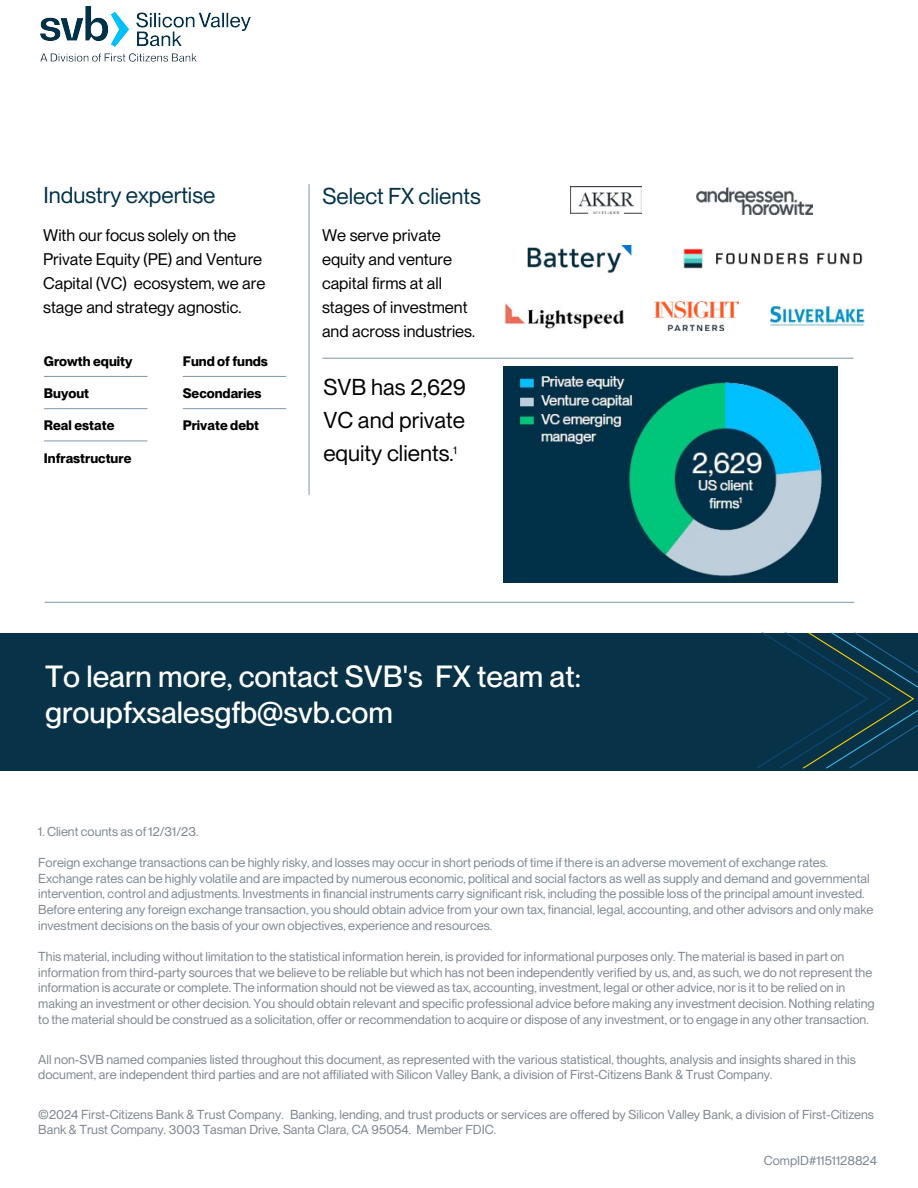
<style>
.page{position:relative;width:918px;height:1188px;background:#fff}
.page>*{position:absolute;margin:0;border:0;box-sizing:border-box;transform-origin:0 0}
.t1{font:500 30px/36px "SVB Neue Montreal";color:#fff}
.t2{font:22.5px/33px "SVB Neue Montreal";color:#000;text-align:justify}
.t3{font:22.5px "SVB Neue Montreal";color:#003149}
.t4{font:16.5px/24px "SVB Neue Montreal";color:#000}
.t5{font:700 13.5px "SVB Neue Montreal";color:#000}
.t6{font:12.75px/15.6px "SVB Neue Montreal";color:#7f8791}
</style>
<div class="page">
<div style="left:0;top:633px;width:918px;height:137px;background:#083248"></div>
<svg style="left:757px;top:633px;width:161px;height:135px"></svg>
<hr style="left:309px;top:184px;width:1px;height:311px;background:#7d96aa">
<hr style="left:44px;top:376px;width:103px;height:1px;background:#7d96aa">
<hr style="left:44px;top:408px;width:103px;height:1px;background:#7d96aa">
<hr style="left:44px;top:441px;width:103px;height:1px;background:#7d96aa">
<hr style="left:183px;top:376px;width:103px;height:1px;background:#7d96aa">
<hr style="left:183px;top:408px;width:103px;height:1px;background:#7d96aa">
<img style="left:770px;top:306px;width:94px;height:19px">
<img style="left:570px;top:187px;width:72px;height:27px">
<img style="left:696px;top:188px;width:117px;height:26px">
<img style="left:527px;top:246px;width:105px;height:27px">
<img style="left:684px;top:249px;width:179px;height:19px">
<img style="left:654px;top:301px;width:85px;height:29px">
<img style="left:504px;top:303px;width:120px;height:26px">
<hr style="left:322px;top:358px;width:532px;height:1px;background:#7d96aa">
<hr style="left:45px;top:602px;width:809px;height:1px;background:#7d96aa">
<img style="left:504px;top:367px;width:333px;height:215px">
<img style="left:41px;top:6px;width:210px;height:56px">
<h2 class="t3" style="left:44px;top:182px;width:173px">Industry expertise</h2>
<p class="t4" style="left:43px;top:224px;width:224px">With our focus solely on the<br>Private Equity (PE) and Venture<br>Capital (VC) ecosystem, we are stage and strategy agnostic.</p>
<p class="t5" style="left:44px;top:353px;width:90px">Growth equity</p>
<p class="t5" style="left:44px;top:386px;width:47px">Buyout</p>
<p class="t5" style="left:44px;top:418px;width:72px">Real estate</p>
<p class="t5" style="left:44px;top:450px;width:89px">Infrastructure</p>
<p class="t5" style="left:183px;top:353px;width:87px">Fund of funds</p>
<p class="t5" style="left:183px;top:386px;width:80px">Secondaries</p>
<p class="t5" style="left:183px;top:418px;width:78px">Private debt</p>
<h2 class="t3" style="left:322px;top:183px;width:160px">Select FX clients</h2>
<p class="t4" style="left:322px;top:224px;width:155px">We serve private equity and venture capital firms at all stages of investment and across industries.</p>
<h2 class="t2" style="left:323px;top:371px;width:144px">SVB has 2,629<br>VC and private equity clients.<sup>1</sup></h2>
<h1 class="t1" style="left:45px;top:659px;width:537px">To learn more, contact SVB's FX team at: groupfxsalesgfb@svb.com</h1>
<p class="t6" style="left:38px;top:824px;width:162px">1. Client counts as of 12/31/23.</p>
<p class="t6" style="left:38px;top:855px;width:837px">Foreign exchange transactions can be highly risky, and losses may occur in short periods of time if there is an adverse movement of exchange rates.<br>Exchange rates can be highly volatile and are impacted by numerous economic, political and social factors as well as supply and demand and governmental intervention, control and adjustments. Investments in financial instruments carry significant risk, including the possible loss of the principal amount invested.<br>Before entering any foreign exchange transaction, you should obtain advice from your own tax, financial, legal, accounting, and other advisors and only make investment decisions on the basis of your own objectives, experience and resources.</p>
<p class="t6" style="left:38px;top:949px;width:838px">This material, including without limitation to the statistical information herein, is provided for informational purposes only. The material is based in part on information from third-party sources that we believe to be reliable but which has not been independently verified by us, and, as such, we do not represent the information is accurate or complete. The information should not be viewed as tax, accounting, investment, legal or other advice, nor is it to be relied on in making an investment or other decision. You should obtain relevant and specific professional advice before making any investment decision. Nothing relating to the material should be construed as a solicitation, offer or recommendation to acquire or dispose of any investment, or to engage in any other transaction.</p>
<p class="t6" style="left:38px;top:1052px;width:819px">All non-SVB named companies listed throughout this document, as represented with the various statistical, thoughts, analysis and insights shared in this document, are independent third parties and are not affiliated with Silicon Valley Bank, a division of First-Citizens Bank &amp; Trust Company.</p>
<p class="t6" style="left:38px;top:1107px;width:837px">©2024 First-Citizens Bank &amp; Trust Company. Banking, lending, and trust products or services are offered by Silicon Valley Bank, a division of First-Citizens<br>Bank &amp; Trust Company. 3003 Tasman Drive, Santa Clara, CA 95054. Member FDIC.</p>
<p class="t6" style="left:764px;top:1153px;width:115px">CompID#1151128824</p>
</div>
